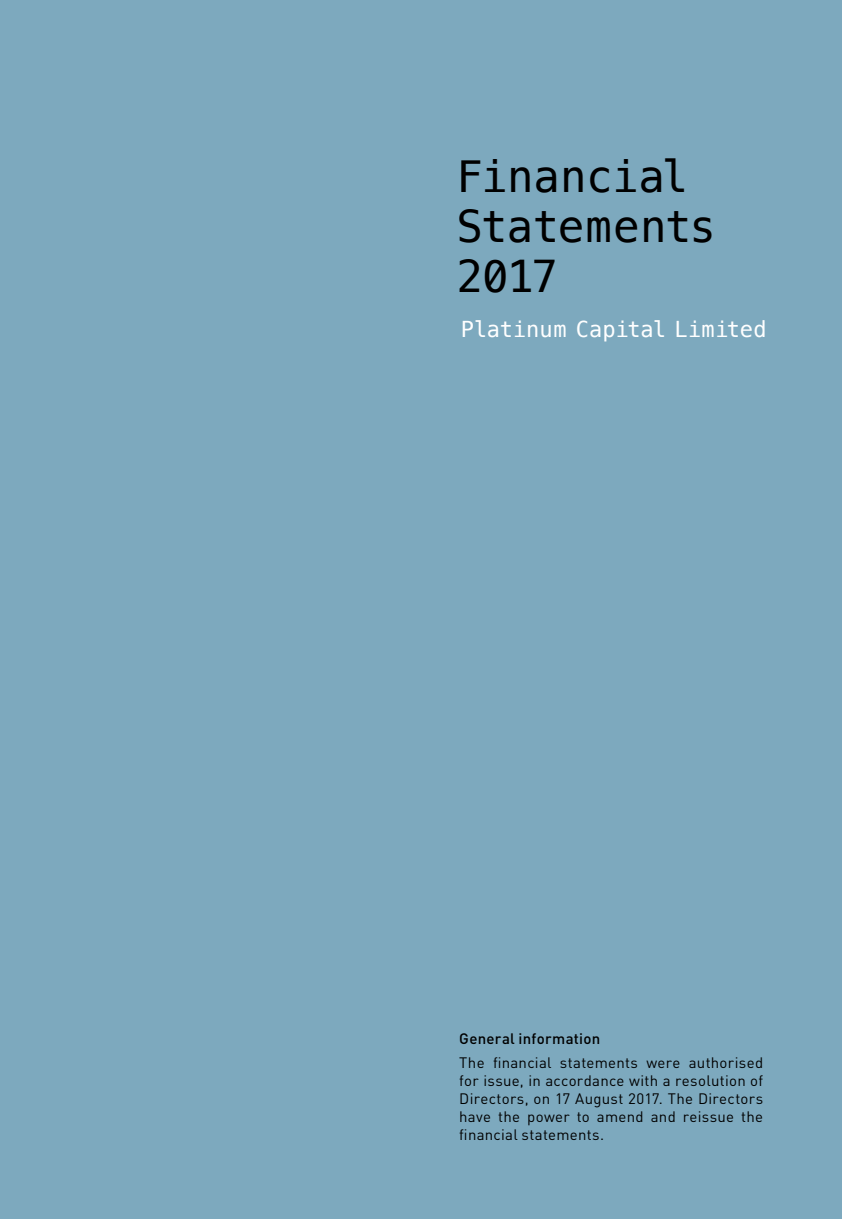
<style>
.page{position:relative;width:842px;height:1219px;background:#7da9be}
.page>*{position:absolute;margin:0;border:0;box-sizing:border-box;transform-origin:0 0}
.t1{font:44px/50px "Menlo";letter-spacing:-.015em;color:#000}
.t2{font:22px "Menlo";letter-spacing:-.005em;color:#fff}
.t3{font:15px/18px "DIN";letter-spacing:.02em;color:#000;text-align:justify}
.t4{font:500 15px "DIN";letter-spacing:.02em;color:#000}
</style>
<div class="page">
<h1 class="t1" style="left:456px;top:152px;width:261px">Financial<br>Statements<br>2017</h1>
<h2 class="t2" style="left:461px;top:314px;width:308px">Platinum Capital Limited</h2>
<p class="t4" style="left:459px;top:1029px;width:143px">General information</p>
<p class="t3" style="left:459px;top:1053px;width:305px">The financial statements were authorised for issue, in accordance with a resolution of Directors, on 17 August 2017. The Directors have the power to amend and reissue the financial statements.</p>
</div>
